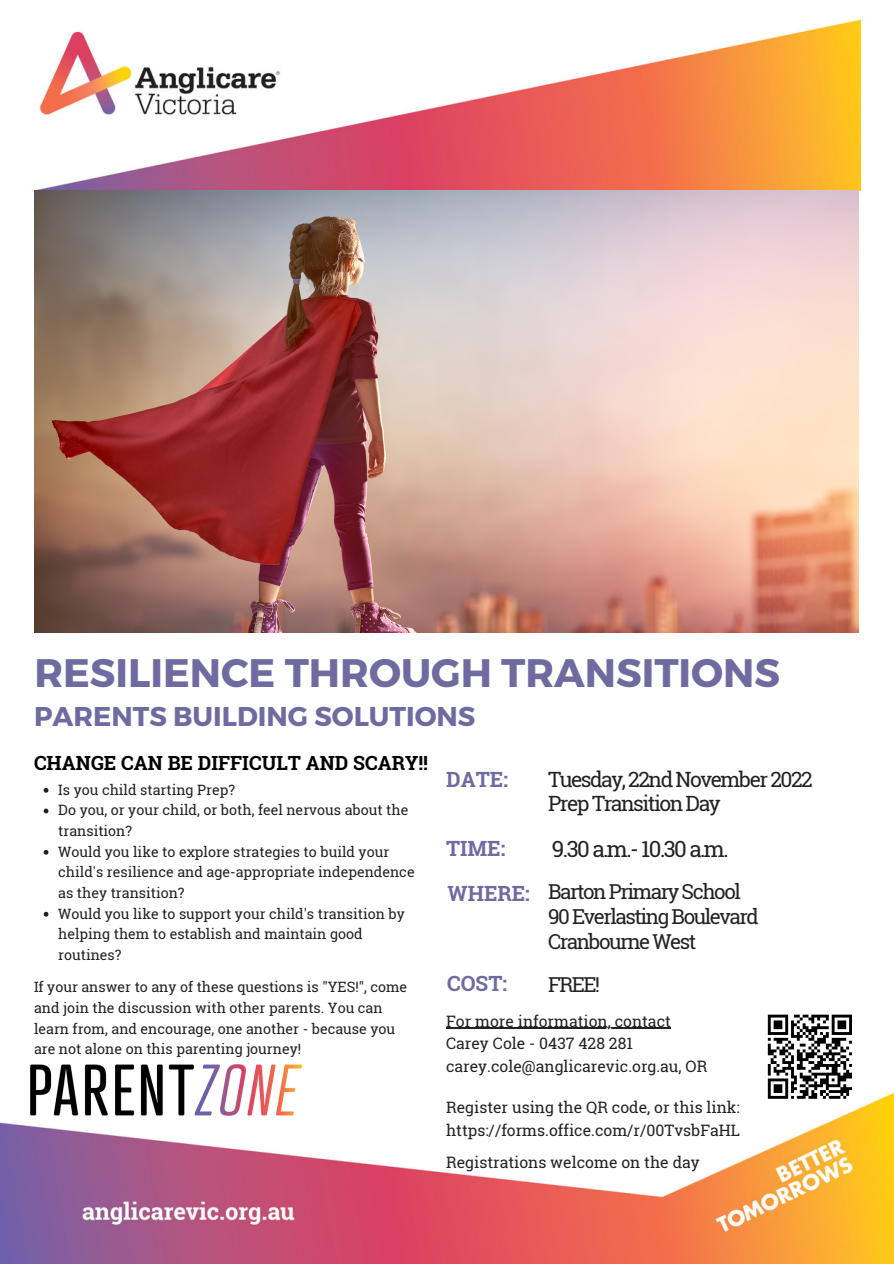
<style>
.page{position:relative;width:894px;height:1264px;background:#fff}
.page>*{position:absolute;margin:0;border:0;box-sizing:border-box;transform-origin:0 0}
.t1{font:700 39.75px "Montserrat";color:#6f6aa0}
.t2{font:700 27.15px "Montserrat";color:#6f6aa0}
.t3{font:22.2px "Roboto Slab";color:#222}
.t4{font:21px/24.8px "Roboto Slab";letter-spacing:-.07em;color:#222}
.t5{font:700 21px "Roboto Slab";color:#6f6aa0}
.t6{font:20.55px/24.8px "Roboto Slab";letter-spacing:-.07em;color:#222}
.t7{font:700 19.5px "Roboto Slab";color:#000}
.t8{font:15.75px/22.5px "Roboto Slab";color:#222}
.t9{font:14.25px/20.7px "Roboto Slab";color:#222}
</style>
<div class="page">
<img style="left:0;top:19px;width:893px;height:1244px">
<img style="left:34px;top:190px;width:823px;height:442px">
<img style="left:0;top:1062px;width:329px;height:59px">
<div style="left:761px;top:1008px;width:96px;height:96px;background:#fff"></div>
<svg style="left:767px;top:1014px;width:85px;height:85px"></svg>
<svg style="left:44px;top:788px;width:4px;height:4px"></svg>
<svg style="left:44px;top:808px;width:4px;height:5px"></svg>
<svg style="left:44px;top:849px;width:4px;height:5px"></svg>
<svg style="left:44px;top:911px;width:4px;height:5px"></svg>
<hr style="left:446px;top:1027px;width:224px;height:1px;background:#222">
<h1 class="t1" style="left:34px;top:647px;width:747px">RESILIENCE THROUGH TRANSITIONS</h1>
<h2 class="t2" style="left:34px;top:699px;width:443px">PARENTS BUILDING SOLUTIONS</h2>
<h3 class="t7" style="left:34px;top:750px;width:395px">CHANGE CAN BE DIFFICULT AND SCARY!!</h3>
<p class="t9" style="left:58px;top:779px;width:358px">Is you child starting Prep?<br>Do you, or your child, or both, feel nervous about the transition?<br>Would you like to explore strategies to build your child's resilience and age-appropriate independence as they transition?<br>Would you like to support your child's transition by helping them to establish and maintain good routines?</p>
<p class="t9" style="left:34px;top:976px;width:374px">If your answer to any of these questions is "YES!", come and join the discussion with other parents. You can learn from, and encourage, one another - because you are not alone on this parenting journey!</p>
<h3 class="t5" style="left:446px;top:765px;width:63px">DATE:</h3>
<h3 class="t5" style="left:446px;top:834px;width:61px">TIME:</h3>
<h3 class="t5" style="left:447px;top:879px;width:84px">WHERE:</h3>
<h3 class="t5" style="left:447px;top:969px;width:61px">COST:</h3>
<h3 class="t4" style="left:548px;top:766px;width:266px">Tuesday, 22nd November 2022<br>Prep Transition Day</h3>
<h3 class="t3" style="left:552px;top:833px;width:178px">9.30 a.m.- 10.30 a.m.</h3>
<h3 class="t6" style="left:548px;top:879px;width:212px">Barton Primary School<br>90 Everlasting Boulevard<br>Cranbourne West</h3>
<h3 class="t6" style="left:548px;top:971px;width:54px">FREE!</h3>
<p class="t8" style="left:446px;top:1009px;width:263px">For more information, contact<br>Carey Cole - 0437 428 281 carey.cole@anglicarevic.org.au, OR</p>
<p class="t8" style="left:446px;top:1096px;width:295px">Register using the QR code, or this link: https://forms.office.com/r/00TvsbFaHL</p>
<p class="t8" style="left:446px;top:1150px;width:255px">Registrations welcome on the day</p>
</div>
